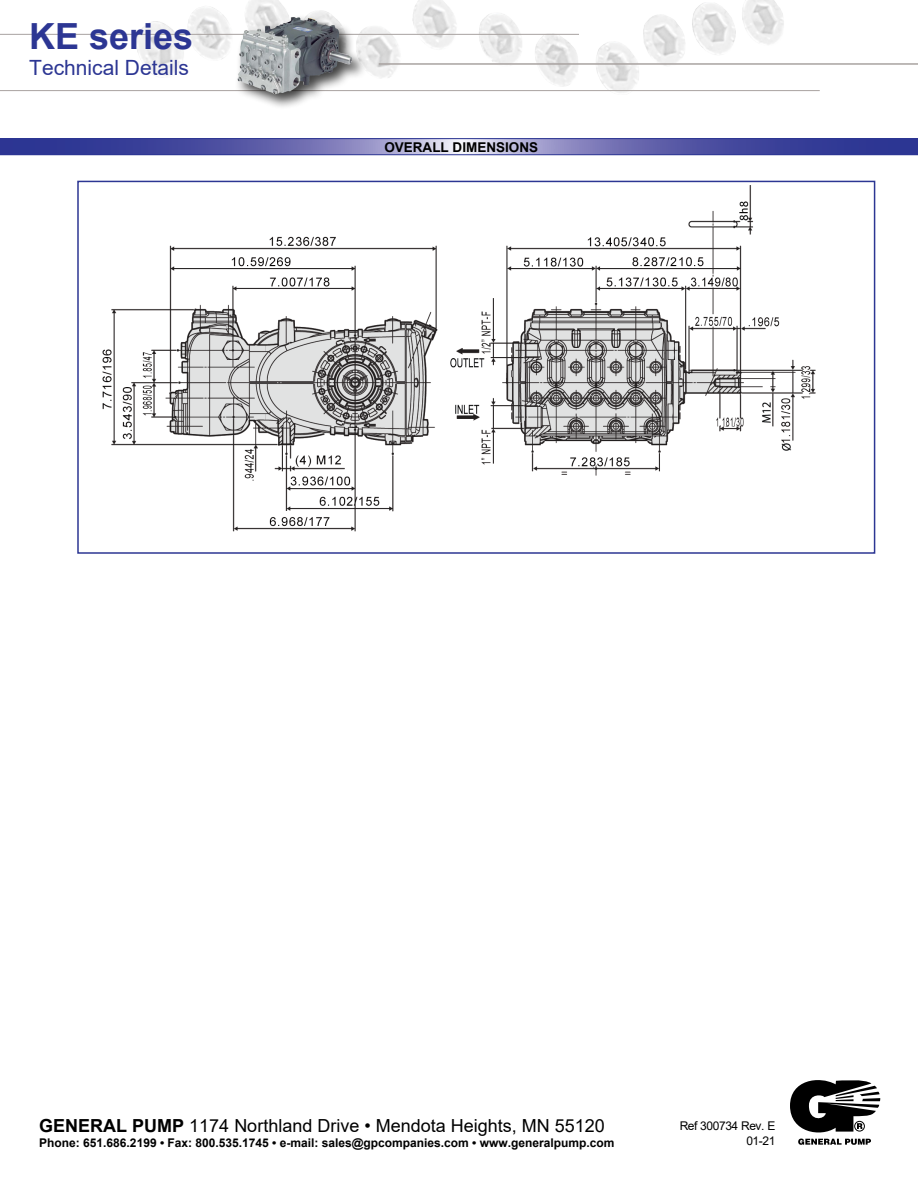
<style>
.page{position:relative;width:918px;height:1188px;background:#fff}
.page>*{position:absolute;margin:0;border:0;box-sizing:border-box;transform-origin:0 0}
.t1{font:700 36px "Arial";color:#2c3693}
.t2{font:21px "Arial";color:#2c3693}
.t3{font:18px "Arial";color:#000}
.t4{font:700 13.5px "Arial";color:#000}
.t5{font:700 12px "Arial";color:#000}
.t6{font:12px/15px "Arial";letter-spacing:-.035em;color:#000;text-align:right}
.s1{font-weight:700}
</style>
<div class="page">
<svg style="left:0;top:138px;width:918px;height:17px;background:#5f63ab"></svg>
<img style="left:102px;top:185px;width:714px;height:347px">
<div style="left:77px;top:181px;width:798px;height:373px;border:2px solid #2c3693"></div>
<svg style="left:790px;top:1080px;width:90px;height:65px"></svg>
<img style="left:413px;top:0;width:371px;height:46px">
<hr style="left:0;top:90px;width:820px;height:1px;background:#a9a3a1">
<hr style="left:379px;top:63px;width:539px;height:2px;background:#a9a3a1">
<hr style="left:0;top:34px;width:579px;height:1px;background:#a9a3a1">
<div style="left:234px;top:14px;width:134px;height:96px;background:#000;opacity:.75"></div>
<img style="left:237px;top:17px;width:53px;height:66px">
<h1 class="t1" style="left:29px;top:11px;width:166px">KE series</h1>
<h2 class="t2" style="left:29px;top:53px;width:161px">Technical Details</h2>
<p class="t4" style="left:384px;top:137px;width:155px">OVERALL DIMENSIONS</p>
<h3 class="t3" style="left:39px;top:1114px;width:567px"><span class="s1">GENERAL PUMP</span> 1174 Northland Drive • Mendota Heights, MN 55120</h3>
<p class="t5" style="left:39px;top:1134px;width:577px">Phone: 651.686.2199 • Fax: 800.535.1745 • e-mail: sales@gpcompanies.com • www.generalpump.com</p>
<p class="t6" style="left:680px;top:1118px;width:97px">Ref 300734 Rev. E<br>01-21</p>
</div>
